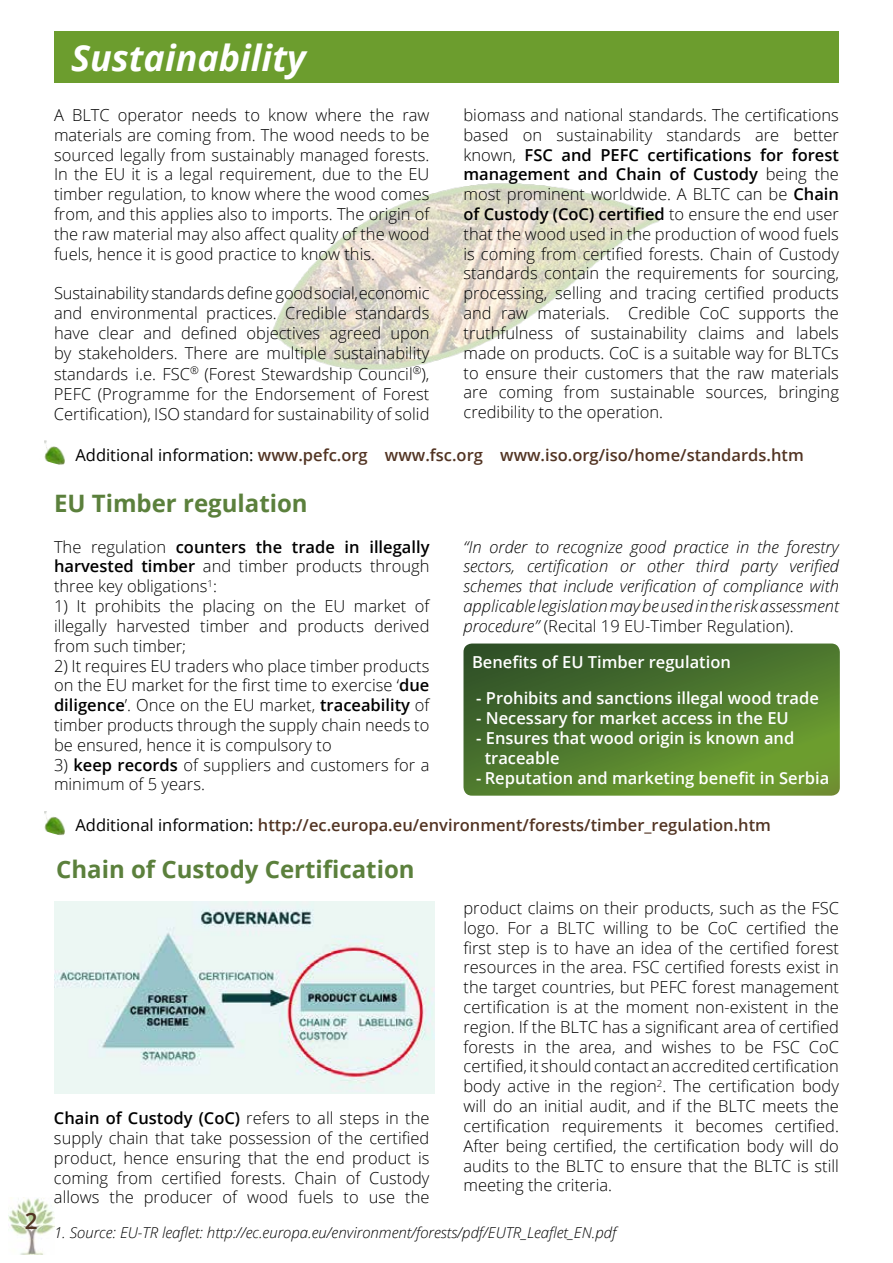
<style>
.page{position:relative;width:893px;height:1263px;background:#fff}
.page>*{position:absolute;margin:0;border:0;box-sizing:border-box;transform-origin:0 0}
.t1{font:italic 700 36px "Open Sans";color:#fff}
.t2{font:700 24px "Open Sans";color:#5b803c}
.t3{font:600 22.5px "Open Sans";color:#523423}
.t4{font:300 16.5px/19.8px "Open Sans";color:#000;text-align:justify}
.t5{font:italic 300 16.5px/19.8px "Open Sans";color:#000;text-align:justify}
.t6{font:600 16.5px/19.8px "Open Sans";color:#fff}
.t7{font:600 16.5px "Open Sans";color:#523423}
.t8{font:italic 300 15px "Open Sans";color:#000}
.s1{font-weight:600}
.s2{font-weight:400;color:#000}
.s3{font-style:normal}
</style>
<div class="page">
<img style="left:9px;top:1197px;width:45px;height:58px">
<img style="left:272px;top:183px;width:388px;height:187px">
<div style="left:54px;top:32px;width:785px;height:51px;background:#6c9d2e"></div>
<img style="left:44px;top:811px;width:21px;height:25px">
<img style="left:44px;top:440px;width:21px;height:25px">
<svg style="left:463px;top:643px;width:377px;height:153px;background:#517b2f"></svg>
<img style="left:55px;top:902px;width:379px;height:192px">
<h3 class="t3" style="left:25px;top:1205px;width:14px">2</h3>
<h1 class="t1" style="left:71px;top:32px;width:236px">Sustainability</h1>
<p class="t4" style="left:54px;top:105px;width:377px">A BLTC operator needs to know where the raw materials are coming from. The wood needs to be sourced legally from sustainably managed forests.<br>In the EU it is a legal requirement, due to the EU timber regulation, to know where the wood comes from, and this applies also to imports. The origin of the raw material may also affect quality of the wood fuels, hence it is good practice to know this.</p>
<p class="t4" style="left:54px;top:283px;width:377px">Sustainability standards define good social, economic and environmental practices. Credible standards have clear and defined objectives agreed upon by stakeholders. There are multiple sustainability</p>
<p class="t4" style="left:54px;top:364px;width:377px">standards i.e. FSC<sup>®</sup> (Forest Stewardship Council<sup>®</sup>), PEFC (Programme for the Endorsement of Forest Certification), ISO standard for sustainability of solid</p>
<p class="t4" style="left:463px;top:105px;width:377px">biomass and national standards. The certifications based on sustainability standards are better known, <span class="s1">FSC and PEFC certifications for forest management and Chain of Custody</span> being the most prominent worldwide. A BLTC can be <span class="s1">Chain of Custody (CoC) certified</span> to ensure the end user that the wood used in the production of wood fuels is coming from certified forests. Chain of Custody standards contain the requirements for sourcing, processing, selling and tracing certified products and raw materials. Credible CoC supports the truthfulness of sustainability claims and labels made on products. CoC is a suitable way for BLTCs to ensure their customers that the raw materials are coming from sustainable sources, bringing credibility to the operation.</p>
<p class="t7" style="left:75px;top:443px;width:730px"><span class="s2">Additional information:</span> www.pefc.org www.fsc.org www.iso.org/iso/home/standards.htm</p>
<h2 class="t2" style="left:54px;top:486px;width:255px">EU Timber regulation</h2>
<p class="t4" style="left:54px;top:536px;width:377px">The regulation <span class="s1">counters the trade in illegally harvested timber</span> and timber products through three key obligations<sup>1</sup>:</p>
<p class="t4" style="left:54px;top:596px;width:377px">1) It prohibits the placing on the EU market of illegally harvested timber and products derived from such timber;</p>
<p class="t4" style="left:54px;top:655px;width:377px">2) It requires EU traders who place timber products on the EU market for the first time to exercise ‘<span class="s1">due diligence</span>’. Once on the EU market, <span class="s1">traceability</span> of timber products through the supply chain needs to be ensured, hence it is compulsory to</p>
<p class="t4" style="left:54px;top:754px;width:377px">3) <span class="s1">keep records</span> of suppliers and customers for a minimum of 5 years.</p>
<p class="t5" style="left:463px;top:536px;width:377px">“In order to recognize good practice in the forestry sectors, certification or other third party verified schemes that include verification of compliance with applicable legislation may be used in the risk assessment procedure” <span class="s3">(Recital 19 EU-Timber Regulation).</span></p>
<p class="t6" style="left:472px;top:652px;width:260px">Benefits of EU Timber regulation</p>
<p class="t6" style="left:476px;top:688px;width:344px">- Prohibits and sanctions illegal wood trade</p>
<p class="t6" style="left:476px;top:708px;width:314px">- Necessary for market access in the EU</p>
<p class="t6" style="left:485px;top:728px;width:311px;text-indent:-8px">- Ensures that wood origin is known and traceable</p>
<p class="t6" style="left:476px;top:767px;width:354px">- Reputation and marketing benefit in Serbia</p>
<p class="t7" style="left:75px;top:813px;width:697px"><span class="s2">Additional information:</span> http://ec.europa.eu/environment/forests/timber_regulation.htm</p>
<h2 class="t2" style="left:56px;top:852px;width:360px">Chain of Custody Certification</h2>
<p class="t4" style="left:463px;top:898px;width:377px">product claims on their products, such as the FSC logo. For a BLTC willing to be CoC certified the first step is to have an idea of the certified forest resources in the area. FSC certified forests exist in the target countries, but PEFC forest management certification is at the moment non-existent in the region. If the BLTC has a significant area of certified forests in the area, and wishes to be FSC CoC certified, it should contact an accredited certification body active in the region<sup>2</sup>. The certification body will do an initial audit, and if the BLTC meets the certification requirements it becomes certified.<br>After being certified, the certification body will do audits to the BLTC to ensure that the BLTC is still meeting the criteria.</p>
<p class="t8" style="left:54px;top:1222px;width:564px">1. Source: EU-TR leaflet: http://ec.europa.eu/environment/forests/pdf/EUTR_Leaflet_EN.pdf</p>
<p class="t4" style="left:54px;top:1108px;width:377px"><span class="s1">Chain of Custody (CoC)</span> refers to all steps in the supply chain that take possession of the certified product, hence ensuring that the end product is coming from certified forests. Chain of Custody allows the producer of wood fuels to use the</p>
</div>
